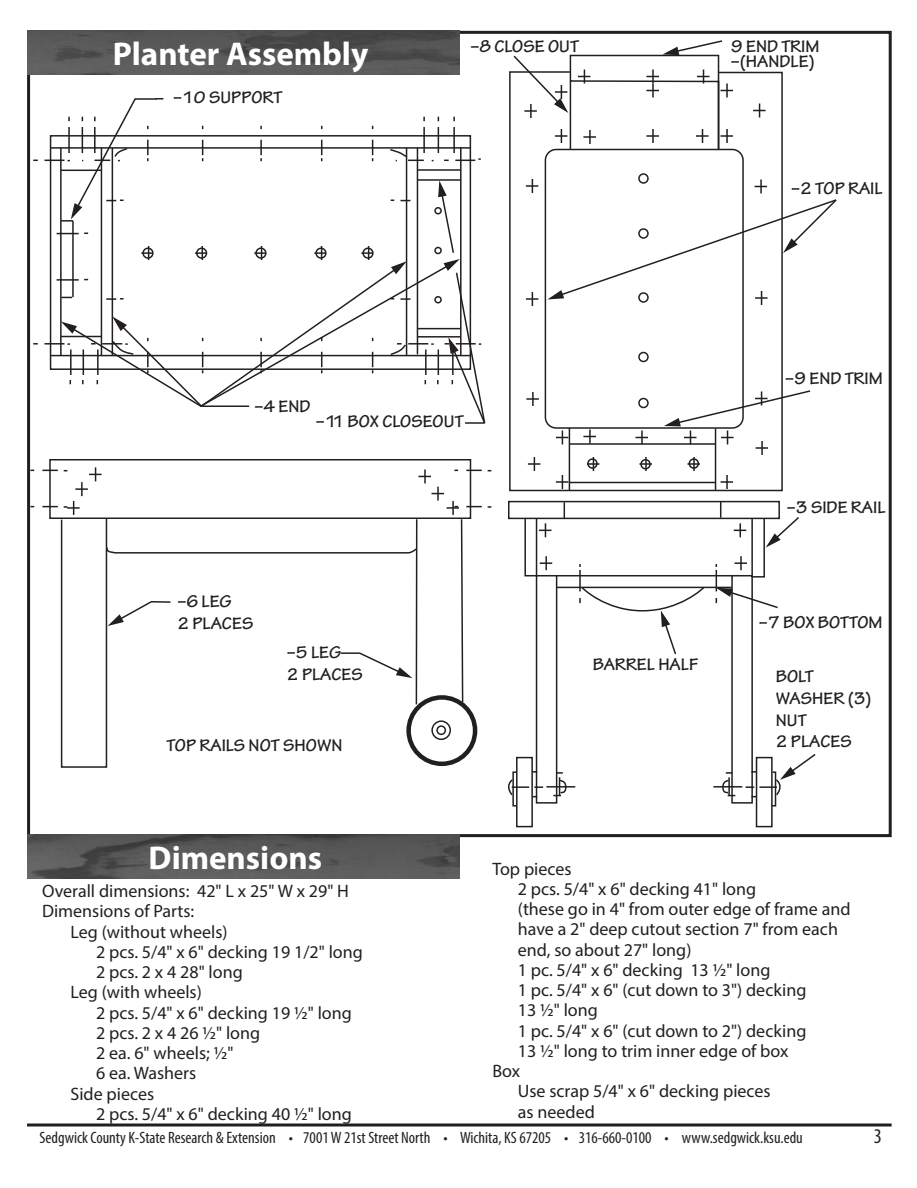
<style>
.page{position:relative;width:917px;height:1188px;background:#fff}
.page>*{position:absolute;margin:0;border:0;box-sizing:border-box;transform-origin:0 0}
.t1{font:700 33px "Myriad Pro";color:#fff}
.t2{font:condensed 21px "Myriad Pro";color:#231f20}
.t3{font:18px "Myriad Pro";color:#231f20}
.t4{font:700 18px/21.6px "Tekton Pro";color:#231f20}
.t5{font:condensed 16.5px "Myriad Pro";color:#231f20}
</style>
<div class="page">
<svg style="left:44px;top:98px;width:442px;height:326px"></svg>
<svg style="left:509px;top:71px;width:274px;height:421px"></svg>
<hr style="left:568px;top:428px;width:2px;height:63px;background:#231f20">
<hr style="left:714px;top:428px;width:2px;height:62px;background:#231f20">
<hr style="left:569px;top:443px;width:147px;height:2px;background:#231f20">
<hr style="left:570px;top:482px;width:146px;height:1px;background:#231f20">
<svg style="left:753px;top:104px;width:12px;height:13px"></svg>
<svg style="left:526px;top:179px;width:12px;height:14px"></svg>
<svg style="left:526px;top:292px;width:12px;height:14px"></svg>
<svg style="left:526px;top:392px;width:12px;height:14px"></svg>
<svg style="left:528px;top:457px;width:12px;height:14px"></svg>
<svg style="left:539px;top:523px;width:12px;height:14px"></svg>
<svg style="left:539px;top:556px;width:13px;height:14px"></svg>
<svg style="left:733px;top:523px;width:13px;height:14px"></svg>
<svg style="left:734px;top:556px;width:12px;height:14px"></svg>
<svg style="left:556px;top:430px;width:12px;height:14px"></svg>
<svg style="left:556px;top:475px;width:12px;height:14px"></svg>
<svg style="left:586px;top:457px;width:13px;height:14px"></svg>
<svg style="left:639px;top:457px;width:12px;height:14px"></svg>
<svg style="left:635px;top:430px;width:13px;height:14px"></svg>
<svg style="left:583px;top:429px;width:13px;height:14px"></svg>
<div style="left:638px;top:173px;width:10px;height:11px;border:2px solid #231f20;border-radius:50%"></div>
<div style="left:638px;top:352px;width:10px;height:10px;border:2px solid #231f20;border-radius:50%"></div>
<div style="left:638px;top:398px;width:10px;height:10px;border:2px solid #231f20;border-radius:50%"></div>
<div style="left:640px;top:459px;width:10px;height:11px;border:2px solid #231f20;border-radius:50%"></div>
<div style="left:587px;top:458px;width:10px;height:11px;border:2px solid #231f20;border-radius:50%"></div>
<svg style="left:512px;top:40px;width:221px;height:110px"></svg>
<svg style="left:547px;top:179px;width:290px;height:126px"></svg>
<svg style="left:664px;top:389px;width:147px;height:100px"></svg>
<div style="left:49px;top:459px;width:422px;height:60px;border:2px solid #231f20"></div>
<svg style="left:42px;top:467px;width:439px;height:301px"></svg>
<div style="left:508px;top:501px;width:271px;height:18px;border:2px solid #231f20"></div>
<div style="left:516px;top:757px;width:17px;height:70px;border:2px solid #231f20"></div>
<div style="left:535px;top:575px;width:22px;height:229px;border:2px solid #231f20"></div>
<svg style="left:563px;top:502px;width:2px;height:16px"></svg>
<svg style="left:719px;top:502px;width:2px;height:16px"></svg>
<div style="left:524px;top:518px;width:13px;height:58px;border:2px solid #231f20"></div>
<div style="left:751px;top:517px;width:13px;height:61px;border:2px solid #231f20"></div>
<hr style="left:556px;top:575px;width:175px;height:1px;background:#231f20">
<hr style="left:556px;top:587px;width:175px;height:1px;background:#231f20">
<hr style="left:546px;top:786px;width:29px;height:2px;background:#231f20">
<svg style="left:508px;top:771px;width:35px;height:36px"></svg>
<svg style="left:553px;top:772px;width:14px;height:24px"></svg>
<div style="left:755px;top:757px;width:17px;height:70px;border:2px solid #231f20"></div>
<div style="left:731px;top:575px;width:21px;height:229px;border:2px solid #231f20"></div>
<hr style="left:713px;top:786px;width:29px;height:2px;background:#231f20">
<svg style="left:721px;top:772px;width:14px;height:24px"></svg>
<hr style="left:715px;top:570px;width:2px;height:21px;background:#231f20">
<svg style="left:765px;top:515px;width:34px;height:33px"></svg>
<svg style="left:715px;top:588px;width:63px;height:21px"></svg>
<svg style="left:579px;top:564px;width:126px;height:91px"></svg>
<svg style="left:745px;top:752px;width:71px;height:55px"></svg>
<img style="left:27px;top:31px;width:432px;height:44px">
<hr style="left:27px;top:1124px;width:864px;height:2px;background:#231f20">
<img style="left:27px;top:834px;width:432px;height:44px">
<h1 class="t1" style="left:113px;top:32px;width:257px">Planter Assembly</h1>
<p class="t4" style="left:173px;top:87px;width:111px">–10 SUPPORT</p>
<p class="t4" style="left:470px;top:36px;width:110px">–8 CLOSE OUT</p>
<p class="t4" style="left:730px;top:39px;width:90px;line-height:15px">9 END TRIM –(HANDLE)</p>
<p class="t4" style="left:791px;top:177px;width:93px">–2 TOP RAIL</p>
<p class="t4" style="left:254px;top:396px;width:58px">–4 END</p>
<p class="t4" style="left:316px;top:411px;width:149px">–11 BOX CLOSEOUT</p>
<p class="t4" style="left:177px;top:591px;width:77px">–6 LEG<br>2 PLACES</p>
<p class="t4" style="left:287px;top:642px;width:77px">–5 LEG<br>2 PLACES</p>
<p class="t4" style="left:167px;top:734px;width:177px">TOP RAILS NOT SHOWN</p>
<p class="t4" style="left:592px;top:654px;width:107px">BARREL HALF</p>
<p class="t4" style="left:785px;top:368px;width:99px">–9 END TRIM</p>
<p class="t4" style="left:786px;top:497px;width:100px">–3 SIDE RAIL</p>
<p class="t4" style="left:758px;top:612px;width:125px">–7 BOX BOTTOM</p>
<p class="t4" style="left:775px;top:666px;width:97px">BOLT<br>WASHER (3)<br>NUT<br>2 PLACES</p>
<h1 class="t1" style="left:148px;top:836px;width:175px">Dimensions</h1>
<p class="t3" style="left:42px;top:880px;width:308px">Overall dimensions: 42" L x 25" W x 29" H</p>
<p class="t3" style="left:42px;top:900px;width:154px">Dimensions of Parts:</p>
<p class="t3" style="left:70px;top:920px;width:158px">Leg (without wheels)</p>
<p class="t3" style="left:96px;top:941px;width:268px">2 pcs. 5/4" x 6" decking 19 1/2" long</p>
<p class="t3" style="left:96px;top:961px;width:148px">2 pcs. 2 x 4 28" long</p>
<p class="t3" style="left:70px;top:981px;width:133px">Leg (with wheels)</p>
<p class="t3" style="left:96px;top:1001px;width:257px">2 pcs. 5/4" x 6" decking 19 ½" long</p>
<p class="t3" style="left:96px;top:1022px;width:166px">2 pcs. 2 x 4 26 ½" long</p>
<p class="t3" style="left:96px;top:1042px;width:139px">2 ea. 6" wheels; ½"</p>
<p class="t3" style="left:96px;top:1062px;width:102px">6 ea. Washers</p>
<p class="t3" style="left:70px;top:1082px;width:85px">Side pieces</p>
<p class="t3" style="left:96px;top:1103px;width:257px">2 pcs. 5/4" x 6" decking 40 ½" long</p>
<p class="t3" style="left:492px;top:857px;width:81px">Top pieces</p>
<p class="t3" style="left:518px;top:878px;width:240px">2 pcs. 5/4" x 6" decking 41" long</p>
<p class="t3" style="left:518px;top:898px;width:334px">(these go in 4" from outer edge of frame and</p>
<p class="t3" style="left:518px;top:918px;width:321px">have a 2" deep cutout section 7" from each</p>
<p class="t3" style="left:518px;top:938px;width:175px">end, so about 27" long)</p>
<p class="t3" style="left:518px;top:959px;width:254px">1 pc. 5/4" x 6" decking 13 ½" long</p>
<p class="t3" style="left:518px;top:979px;width:290px">1 pc. 5/4" x 6" (cut down to 3") decking</p>
<p class="t3" style="left:518px;top:999px;width:82px">13 ½" long</p>
<p class="t3" style="left:518px;top:1019px;width:290px">1 pc. 5/4" x 6" (cut down to 2") decking</p>
<p class="t3" style="left:518px;top:1040px;width:272px">13 ½" long to trim inner edge of box</p>
<p class="t3" style="left:492px;top:1060px;width:29px">Box</p>
<p class="t3" style="left:518px;top:1080px;width:254px">Use scrap 5/4" x 6" decking pieces</p>
<p class="t3" style="left:518px;top:1100px;width:78px">as needed</p>
<p class="t5" style="left:39px;top:1128px;width:764px">Sedgwick County K-State Research &amp; Extension • 7001 W 21st Street North • Wichita, KS 67205 • 316-660-0100 • www.sedgwick.ksu.edu</p>
<p class="t2" style="left:873px;top:1124px;width:10px">3</p>
</div>
